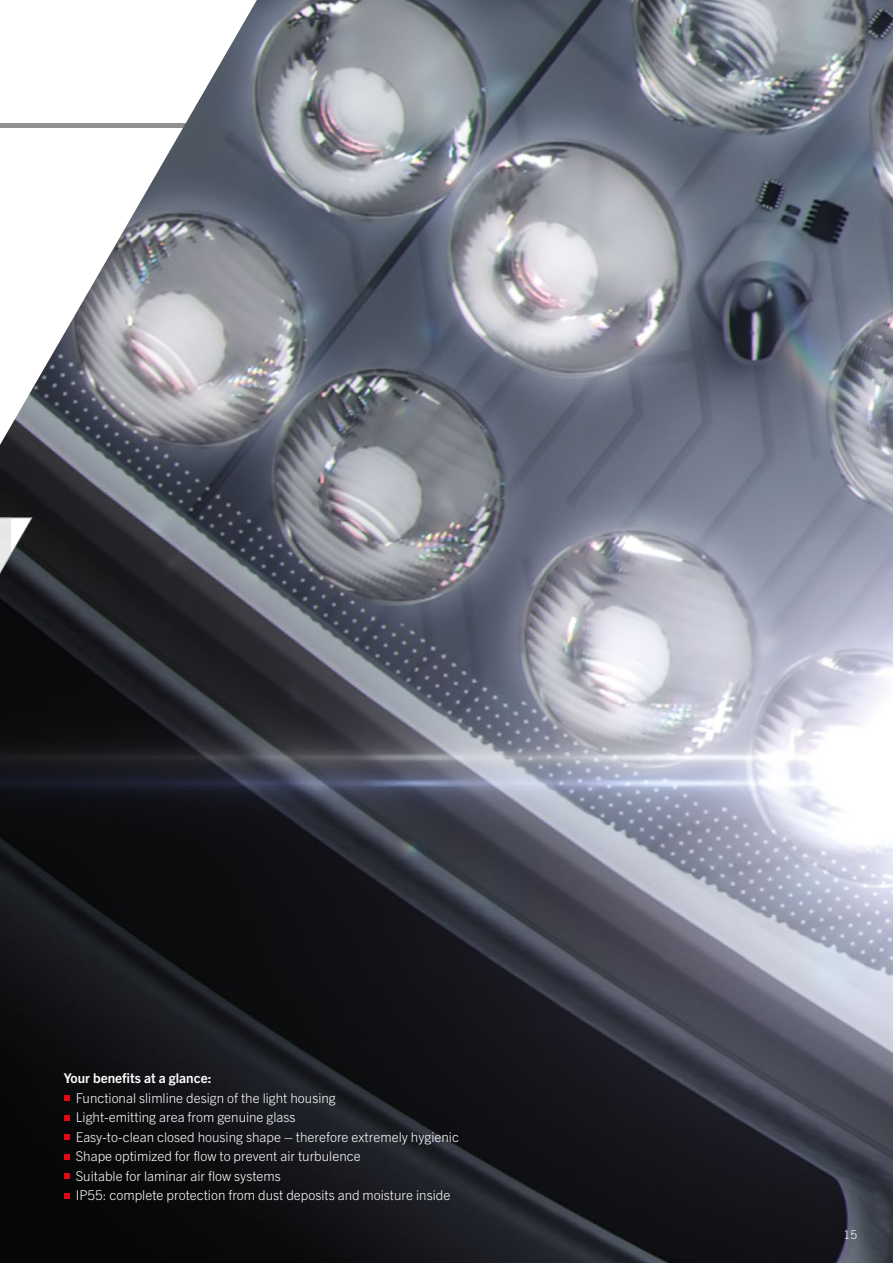
<style>
.page{position:relative;width:893px;height:1263px;background:#fff}
.page>*{position:absolute;margin:0;border:0;box-sizing:border-box;transform-origin:0 0}
.t1{font:300 13.5px/19.5px "Trade Gothic Next LT Pro";color:#fff}
.t2{font:700 13.5px "Trade Gothic Next LT Pro";color:#fff}
.t3{font:300 12px "Trade Gothic Next LT Pro";color:#fff}
</style>
<div class="page">
<img style="left:0;top:0;width:893px;height:1263px">
<svg style="left:0;top:517px;width:33px;height:176px;background:#353639"></svg>
<svg style="left:64px;top:1096px;width:5px;height:5px"></svg>
<svg style="left:64px;top:1115px;width:5px;height:6px"></svg>
<svg style="left:64px;top:1135px;width:5px;height:5px"></svg>
<svg style="left:64px;top:1154px;width:5px;height:6px"></svg>
<svg style="left:64px;top:1174px;width:5px;height:5px"></svg>
<svg style="left:64px;top:1193px;width:5px;height:6px"></svg>
<p class="t2" style="left:64px;top:1069px;width:149px">Your benefits at a glance:</p>
<p class="t1" style="left:76px;top:1087px;width:385px">Functional slimline design of the light housing<br>Light-emitting area from genuine glass<br>Easy-to-clean closed housing shape – therefore extremely hygienic Shape optimized for flow to prevent air turbulence<br>Suitable for laminar air flow systems<br>IP55: complete protection from dust deposits and moisture inside</p>
<p class="t3" style="left:844px;top:1226px;width:15px">15</p>
</div>
